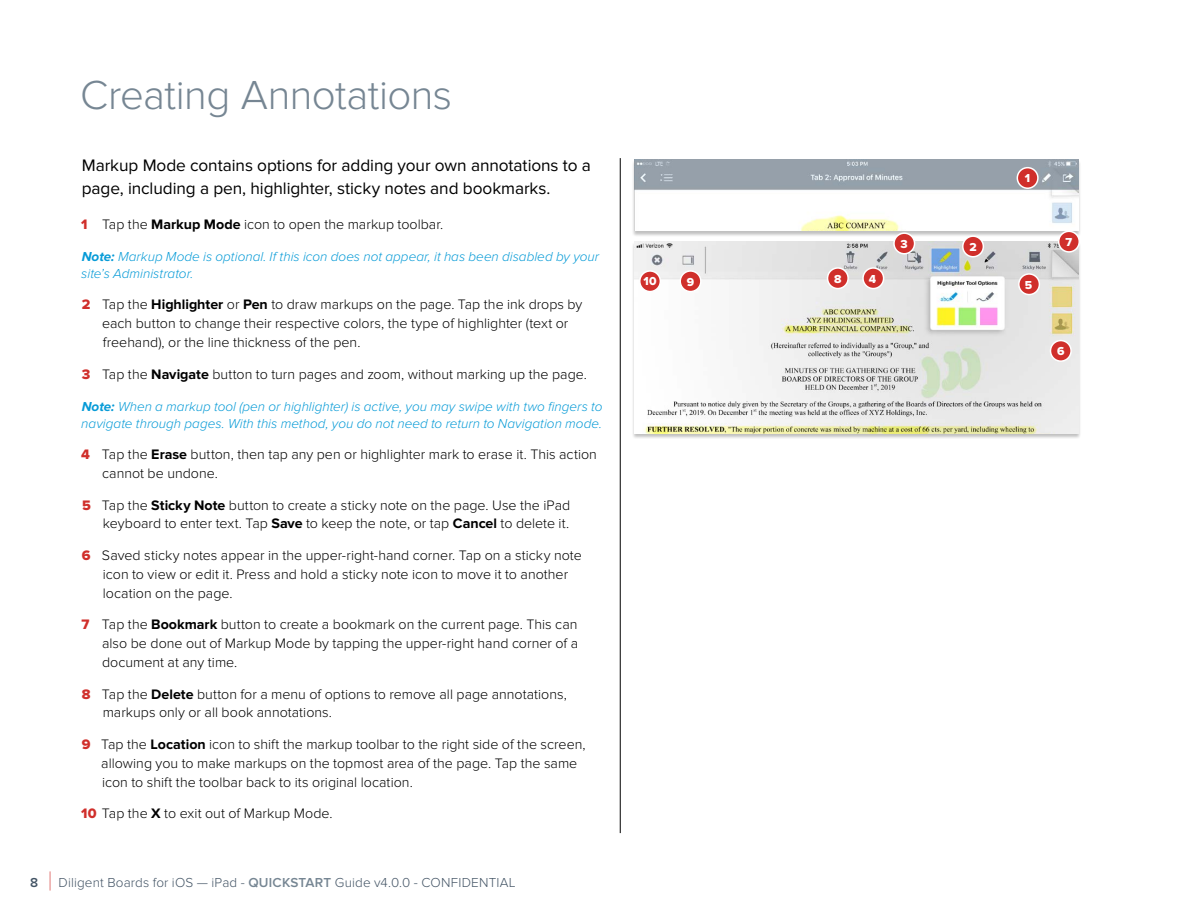
<style>
.page{position:relative;width:1188px;height:918px;background:#fff}
.page>*{position:absolute;margin:0;border:0;box-sizing:border-box;transform-origin:0 0}
.t1{font:300 42px "Proxima Nova";letter-spacing:-.015em;color:#768693}
.t2{font:17.25px/22.5px "Proxima Nova";letter-spacing:-.005em;color:#000}
.t3{font:300 14.25px/18.8px "Proxima Nova";color:#000}
.t4{font:italic 300 13.5px/16.5px "Proxima Nova";color:#079bd7}
.t5{font:300 13.5px "Proxima Nova";letter-spacing:.01em;color:#435465}
.t6{font:12px "Proxima Nova Extrabld";color:#fff}
.s1{font-family:"Proxima Nova Extrabld";font-weight:400;color:#d02f2b}
.s2{font-weight:700}
.s3{font-weight:600}
.s4{font-size:27px;color:#d02f2b}
.s5{font-weight:600;color:#768693}
</style>
<div class="page">
<div style="left:631px;top:242px;width:450px;height:197px;background:#000;opacity:.25"></div>
<img style="left:634px;top:242px;width:444px;height:191px">
<div style="left:631px;top:160px;width:450px;height:77px;background:#000;opacity:.25"></div>
<img style="left:634px;top:160px;width:444px;height:71px">
<div style="left:1017px;top:168px;width:21px;height:20px;background:#d02f2b;border-radius:50%"></div>
<div style="left:1017px;top:167px;width:22px;height:22px;border:2px solid #fff;border-radius:50%"></div>
<div style="left:963px;top:236px;width:20px;height:21px;background:#d02f2b;border-radius:50%"></div>
<div style="left:962px;top:235px;width:22px;height:23px;border:2px solid #fff;border-radius:50%"></div>
<div style="left:894px;top:233px;width:21px;height:21px;background:#d02f2b;border-radius:50%"></div>
<div style="left:893px;top:232px;width:22px;height:23px;border:2px solid #fff;border-radius:50%"></div>
<div style="left:863px;top:268px;width:21px;height:21px;background:#d02f2b;border-radius:50%"></div>
<div style="left:862px;top:267px;width:22px;height:22px;border:2px solid #fff;border-radius:50%"></div>
<div style="left:1019px;top:274px;width:20px;height:21px;background:#d02f2b;border-radius:50%"></div>
<div style="left:1018px;top:273px;width:22px;height:22px;border:2px solid #fff;border-radius:50%"></div>
<div style="left:1051px;top:341px;width:20px;height:20px;background:#d02f2b;border-radius:50%"></div>
<div style="left:1050px;top:340px;width:22px;height:22px;border:2px solid #fff;border-radius:50%"></div>
<div style="left:1059px;top:231px;width:20px;height:21px;background:#d02f2b;border-radius:50%"></div>
<div style="left:1058px;top:231px;width:22px;height:22px;border:2px solid #fff;border-radius:50%"></div>
<div style="left:828px;top:268px;width:20px;height:21px;background:#d02f2b;border-radius:50%"></div>
<div style="left:827px;top:267px;width:22px;height:22px;border:2px solid #fff;border-radius:50%"></div>
<div style="left:680px;top:271px;width:21px;height:21px;background:#d02f2b;border-radius:50%"></div>
<div style="left:680px;top:270px;width:22px;height:22px;border:2px solid #fff;border-radius:50%"></div>
<div style="left:640px;top:271px;width:20px;height:21px;background:#d02f2b;border-radius:50%"></div>
<div style="left:639px;top:270px;width:22px;height:22px;border:2px solid #fff;border-radius:50%"></div>
<hr style="left:620px;top:158px;width:1px;height:675px;background:#000">
<h1 class="t1" style="left:80px;top:71px;width:373px">Creating Annotations</h1>
<p class="t2" style="left:82px;top:155px;width:511px">Markup Mode contains options for adding your own annotations to a page, including a pen, highlighter, sticky notes and bookmarks.</p>
<p class="t3" style="left:81px;top:215px;width:364px"><span class="s1">1</span> Tap the <span class="s2">Markup Mode</span> icon to open the markup toolbar.</p>
<p class="t4" style="left:81px;top:249px;width:519px"><span class="s2">Note:</span> Markup Mode is optional. If this icon does not appear, it has been disabled by your site’s Administrator.</p>
<p class="t3" style="left:102px;top:295px;width:482px;text-indent:-20px"><span class="s1">2</span> Tap the <span class="s2">Highlighter</span> or <span class="s2">Pen</span> to draw markups on the page. Tap the ink drops by each button to change their respective colors, the type of highlighter (text or freehand), or the line thickness of the pen.</p>
<p class="t3" style="left:82px;top:365px;width:507px"><span class="s1">3</span> Tap the <span class="s2">Navigate</span> button to turn pages and zoom, without marking up the page.</p>
<p class="t4" style="left:81px;top:399px;width:523px"><span class="s2">Note:</span> When a markup tool (pen or highlighter) is active, you may swipe with two fingers to navigate through pages. With this method, you do not need to return to Navigation mode.</p>
<p class="t3" style="left:102px;top:445px;width:496px;text-indent:-21px"><span class="s1">4</span> Tap the <span class="s2">Erase</span> button, then tap any pen or highlighter mark to erase it. This action cannot be undone.</p>
<p class="t3" style="left:82px;top:496px;width:490px;text-align:right"><span class="s1">5</span> Tap the <span class="s2">Sticky Note</span> button to create a sticky note on the page. Use the iPad keyboard to enter text. Tap <span class="s2">Save</span> to keep the note, or tap <span class="s2">Cancel</span> to delete it.</p>
<p class="t3" style="left:103px;top:546px;width:480px;text-indent:-21px"><span class="s1">6</span> Saved sticky notes appear in the upper-right-hand corner. Tap on a sticky note icon to view or edit it. Press and hold a sticky note icon to move it to another location on the page.</p>
<p class="t3" style="left:102px;top:615px;width:478px;text-align:justify;text-indent:-21px"><span class="s1">7</span> Tap the <span class="s2">Bookmark</span> button to create a bookmark on the current page. This can also be done out of Markup Mode by tapping the upper-right hand corner of a document at any time.</p>
<p class="t3" style="left:103px;top:685px;width:466px;text-indent:-21px"><span class="s1">8</span> Tap the <span class="s2">Delete</span> button for a menu of options to remove all page annotations, markups only or all book annotations.</p>
<p class="t3" style="left:101px;top:735px;width:486px;text-indent:-20px"><span class="s1">9</span> Tap the <span class="s2">Location</span> icon to shift the markup toolbar to the right side of the screen, allowing you to make markups on the topmost area of the page. Tap the same icon to shift the toolbar back to its original location.</p>
<p class="t3" style="left:81px;top:804px;width:253px"><span class="s1">10</span> Tap the <span class="s2">X</span> to exit out of Markup Mode.</p>
<p class="t5" style="left:30px;top:874px;width:487px"><span class="s3">8</span> <span class="s4">|</span> Diligent Boards for iOS — iPad - <span class="s5">QUICKSTART</span> Guide v4.0.0 - CONFIDENTIAL</p>
<p class="t6" style="left:644px;top:274px;width:15px">10</p>
<p class="t6" style="left:687px;top:275px;width:9px">9</p>
<p class="t6" style="left:834px;top:272px;width:9px">8</p>
<p class="t6" style="left:869px;top:272px;width:9px">4</p>
<p class="t6" style="left:901px;top:237px;width:9px">3</p>
<p class="t6" style="left:969px;top:240px;width:9px">2</p>
<p class="t6" style="left:1025px;top:171px;width:7px">1</p>
<p class="t6" style="left:1025px;top:278px;width:9px">5</p>
<p class="t6" style="left:1066px;top:235px;width:8px">7</p>
<p class="t6" style="left:1057px;top:344px;width:9px">6</p>
</div>
